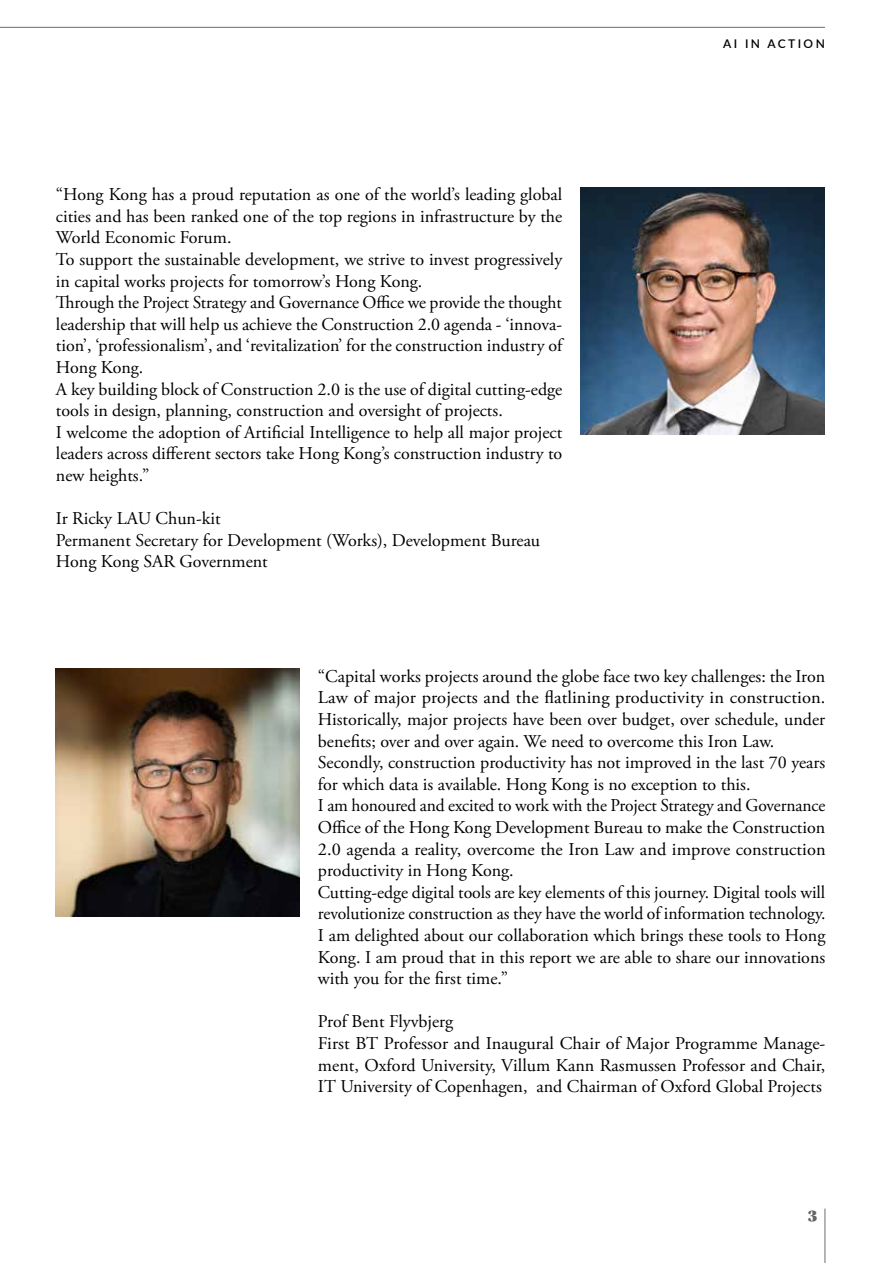
<style>
.page{position:relative;width:893px;height:1263px;background:#fff}
.page>*{position:absolute;margin:0;border:0;box-sizing:border-box;transform-origin:0 0}
.t1{font:18px/21.6px "Adobe Garamond Pro";color:#000}
.t2{font:16.5px "Utopia Std Black Headline";color:#636466}
.t3{font:600 12px "Lato";letter-spacing:.2em;color:#000}
</style>
<div class="page">
<hr style="left:825px;top:1208px;width:1px;height:55px;background:#6d6e71">
<hr style="left:0;top:27px;width:825px;height:1px;background:#6d6e71">
<img style="left:581px;top:187px;width:244px;height:247px">
<img style="left:56px;top:669px;width:244px;height:247px">
<p class="t1" style="left:56px;top:184px;width:508px">“Hong Kong has a proud reputation as one of the world’s leading global cities and has been ranked one of the top regions in infrastructure by the World Economic Forum.<br>To support the sustainable development, we strive to invest progressively in capital works projects for tomorrow’s Hong Kong.<br>Through the Project Strategy and Governance Office we provide the thought leadership that will help us achieve the Construction 2.0 agenda - ‘innova&shy;tion’, ‘professionalism’, and ‘revitalization’ for the construction industry of Hong Kong.<br>A key building block of Construction 2.0 is the use of digital cutting-edge tools in design, planning, construction and oversight of projects.<br>I welcome the adoption of Artificial Intelligence to help all major project leaders across different sectors take Hong Kong’s construction industry to new heights.”</p>
<p class="t1" style="left:56px;top:508px;width:486px">Ir Ricky LAU Chun-kit<br>Permanent Secretary for Development (Works), Development Bureau<br>Hong Kong SAR Government</p>
<p class="t3" style="left:723px;top:35px;width:103px">AI IN ACTION</p>
<p class="t1" style="left:318px;top:666px;width:509px">“Capital works projects around the globe face two key challenges: the Iron Law of major projects and the flatlining productivity in construction.<br>Historically, major projects have been over budget, over schedule, under benefits; over and over again. We need to overcome this Iron Law.<br>Secondly, construction productivity has not improved in the last 70 years for which data is available. Hong Kong is no exception to this.<br>I am honoured and excited to work with the Project Strategy and Governance Office of the Hong Kong Development Bureau to make the Construction 2.0 agenda a reality, overcome the Iron Law and improve construction productivity in Hong Kong.<br>Cutting-edge digital tools are key elements of this journey. Digital tools will revolutionize construction as they have the world of information technology.<br>I am delighted about our collaboration which brings these tools to Hong Kong. I am proud that in this report we are able to share our innovations with you for the first time.”</p>
<p class="t1" style="left:318px;top:1011px;width:509px">Prof Bent Flyvbjerg<br>First BT Professor and Inaugural Chair of Major Programme Manage&shy;ment, Oxford University, Villum Kann Rasmussen Professor and Chair, IT University of Copenhagen, and Chairman of Oxford Global Projects</p>
<p class="t2" style="left:808px;top:1206px;width:11px">3</p>
</div>
